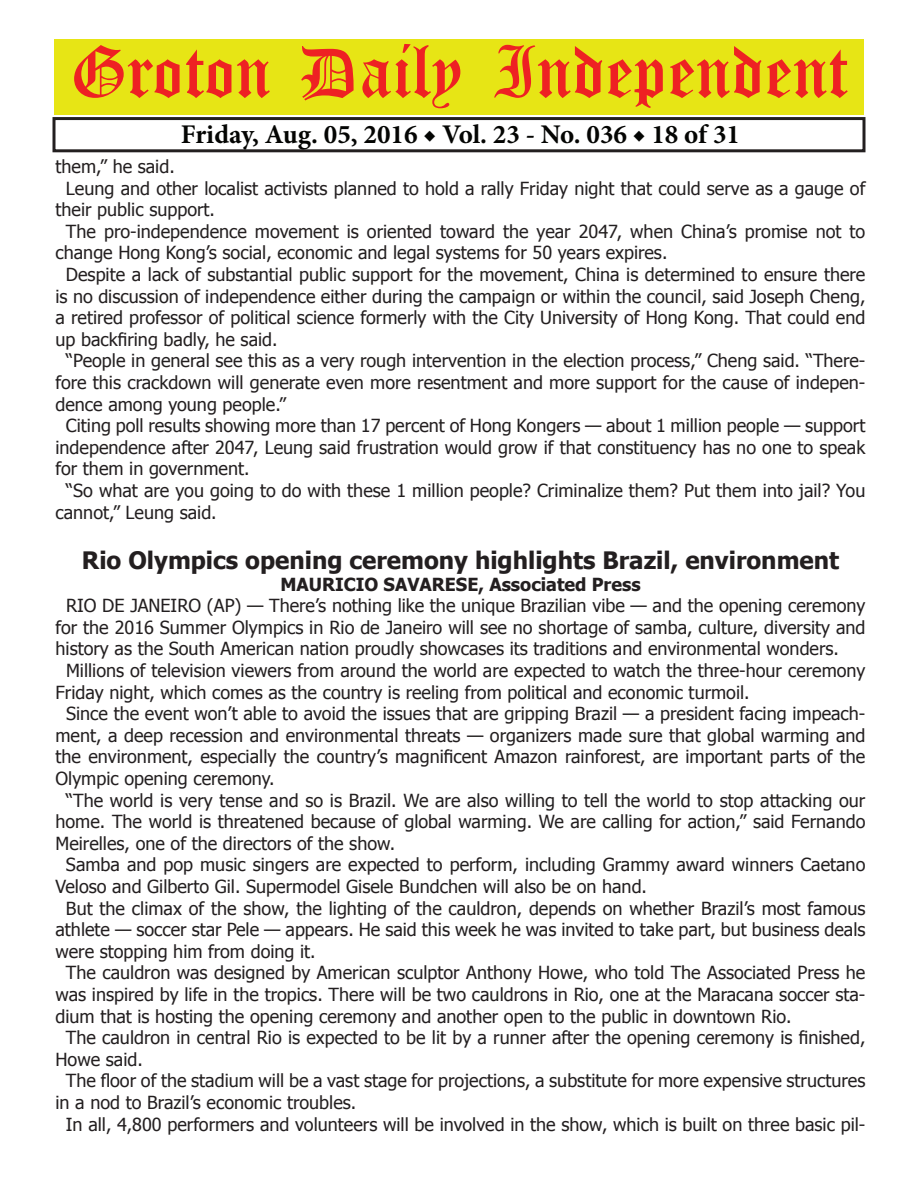
<style>
.page{position:relative;width:918px;height:1188px;background:#fff}
.page>*{position:absolute;margin:0;border:0;box-sizing:border-box;transform-origin:0 0}
.t1{font:54px "Old English Five";color:#ee2123}
.t2{font:700 27px "Minion Pro";color:#040503}
.t3{font:700 24px "Tahoma";color:#231f20}
.t4{font:18px "Tahoma";color:#231f20}
.t5{font:700 18px "Tahoma";color:#231f20}
</style>
<div class="page">
<div style="left:52px;top:117px;width:814px;height:35px;border:3px solid #231f20"></div>
<div style="left:54px;top:40px;width:810px;height:75px;background:#e7e515"></div>
<h1 class="t1" style="left:70px;top:47px;width:779px">Groton Daily Independent</h1>
<h2 class="t2" style="left:181px;top:116px;width:561px">Friday, Aug. 05, 2016 ◆ Vol. 23 - No. 036 ◆ 18 of 31</h2>
<p class="t4" style="left:56px;top:154px;width:121px">them,” he said.</p>
<p class="t4" style="left:66px;top:176px;width:801px">Leung and other localist activists planned to hold a rally Friday night that could serve as a gauge of</p>
<p class="t4" style="left:56px;top:198px;width:161px">their public support.</p>
<p class="t4" style="left:66px;top:219px;width:801px">The pro-independence movement is oriented toward the year 2047, when China’s promise not to</p>
<p class="t4" style="left:56px;top:241px;width:613px">change Hong Kong’s social, economic and legal systems for 50 years expires.</p>
<p class="t4" style="left:66px;top:262px;width:801px">Despite a lack of substantial public support for the movement, China is determined to ensure there</p>
<p class="t4" style="left:56px;top:284px;width:811px">is no discussion of independence either during the campaign or within the council, said Joseph Cheng,</p>
<p class="t4" style="left:56px;top:306px;width:811px">a retired professor of political science formerly with the City University of Hong Kong. That could end</p>
<p class="t4" style="left:56px;top:327px;width:224px">up backfiring badly, he said.</p>
<p class="t4" style="left:66px;top:349px;width:801px">“People in general see this as a very rough intervention in the election process,” Cheng said. “There-</p>
<p class="t4" style="left:56px;top:370px;width:812px">fore this crackdown will generate even more resentment and more support for the cause of indepen-</p>
<p class="t4" style="left:56px;top:392px;width:232px">dence among young people.”</p>
<p class="t4" style="left:66px;top:414px;width:801px">Citing poll results showing more than 17 percent of Hong Kongers — about 1 million people — support</p>
<p class="t4" style="left:56px;top:435px;width:811px">independence after 2047, Leung said frustration would grow if that constituency has no one to speak</p>
<p class="t4" style="left:56px;top:457px;width:196px">for them in government.</p>
<p class="t4" style="left:66px;top:478px;width:801px">“So what are you going to do with these 1 million people? Criminalize them? Put them into jail? You</p>
<p class="t4" style="left:56px;top:500px;width:163px">cannot,” Leung said.</p>
<h3 class="t3" style="left:82px;top:543px;width:759px">Rio Olympics opening ceremony highlights Brazil, environment</h3>
<p class="t5" style="left:280px;top:571px;width:362px">MAURICIO SAVARESE, Associated Press</p>
<p class="t4" style="left:66px;top:594px;width:801px">RIO DE JANEIRO (AP) — There’s nothing like the unique Brazilian vibe — and the opening ceremony</p>
<p class="t4" style="left:56px;top:615px;width:811px">for the 2016 Summer Olympics in Rio de Janeiro will see no shortage of samba, culture, diversity and</p>
<p class="t4" style="left:56px;top:637px;width:785px">history as the South American nation proudly showcases its traditions and environmental wonders.</p>
<p class="t4" style="left:66px;top:658px;width:801px">Millions of television viewers from around the world are expected to watch the three-hour ceremony</p>
<p class="t4" style="left:56px;top:680px;width:696px">Friday night, which comes as the country is reeling from political and economic turmoil.</p>
<p class="t4" style="left:66px;top:702px;width:801px">Since the event won’t able to avoid the issues that are gripping Brazil — a president facing impeach-</p>
<p class="t4" style="left:55px;top:723px;width:811px">ment, a deep recession and environmental threats — organizers made sure that global warming and</p>
<p class="t4" style="left:55px;top:745px;width:811px">the environment, especially the country’s magnificent Amazon rainforest, are important parts of the</p>
<p class="t4" style="left:55px;top:766px;width:221px">Olympic opening ceremony.</p>
<p class="t4" style="left:66px;top:788px;width:801px">“The world is very tense and so is Brazil. We are also willing to tell the world to stop attacking our</p>
<p class="t4" style="left:55px;top:810px;width:811px">home. The world is threatened because of global warming. We are calling for action,” said Fernando</p>
<p class="t4" style="left:55px;top:831px;width:341px">Meirelles, one of the directors of the show.</p>
<p class="t4" style="left:66px;top:853px;width:801px">Samba and pop music singers are expected to perform, including Grammy award winners Caetano</p>
<p class="t4" style="left:55px;top:874px;width:593px">Veloso and Gilberto Gil. Supermodel Gisele Bundchen will also be on hand.</p>
<p class="t4" style="left:66px;top:896px;width:801px">But the climax of the show, the lighting of the cauldron, depends on whether Brazil’s most famous</p>
<p class="t4" style="left:55px;top:918px;width:812px">athlete — soccer star Pele — appears. He said this week he was invited to take part, but business deals</p>
<p class="t4" style="left:55px;top:939px;width:262px">were stopping him from doing it.</p>
<p class="t4" style="left:66px;top:961px;width:801px">The cauldron was designed by American sculptor Anthony Howe, who told The Associated Press he</p>
<p class="t4" style="left:55px;top:982px;width:811px">was inspired by life in the tropics. There will be two cauldrons in Rio, one at the Maracana soccer sta-</p>
<p class="t4" style="left:55px;top:1004px;width:738px">dium that is hosting the opening ceremony and another open to the public in downtown Rio.</p>
<p class="t4" style="left:66px;top:1026px;width:801px">The cauldron in central Rio is expected to be lit by a runner after the opening ceremony is finished,</p>
<p class="t4" style="left:55px;top:1047px;width:89px">Howe said.</p>
<p class="t4" style="left:66px;top:1069px;width:801px">The floor of the stadium will be a vast stage for projections, a substitute for more expensive structures</p>
<p class="t4" style="left:55px;top:1090px;width:302px">in a nod to Brazil’s economic troubles.</p>
<p class="t4" style="left:66px;top:1112px;width:801px">In all, 4,800 performers and volunteers will be involved in the show, which is built on three basic pil-</p>
</div>
